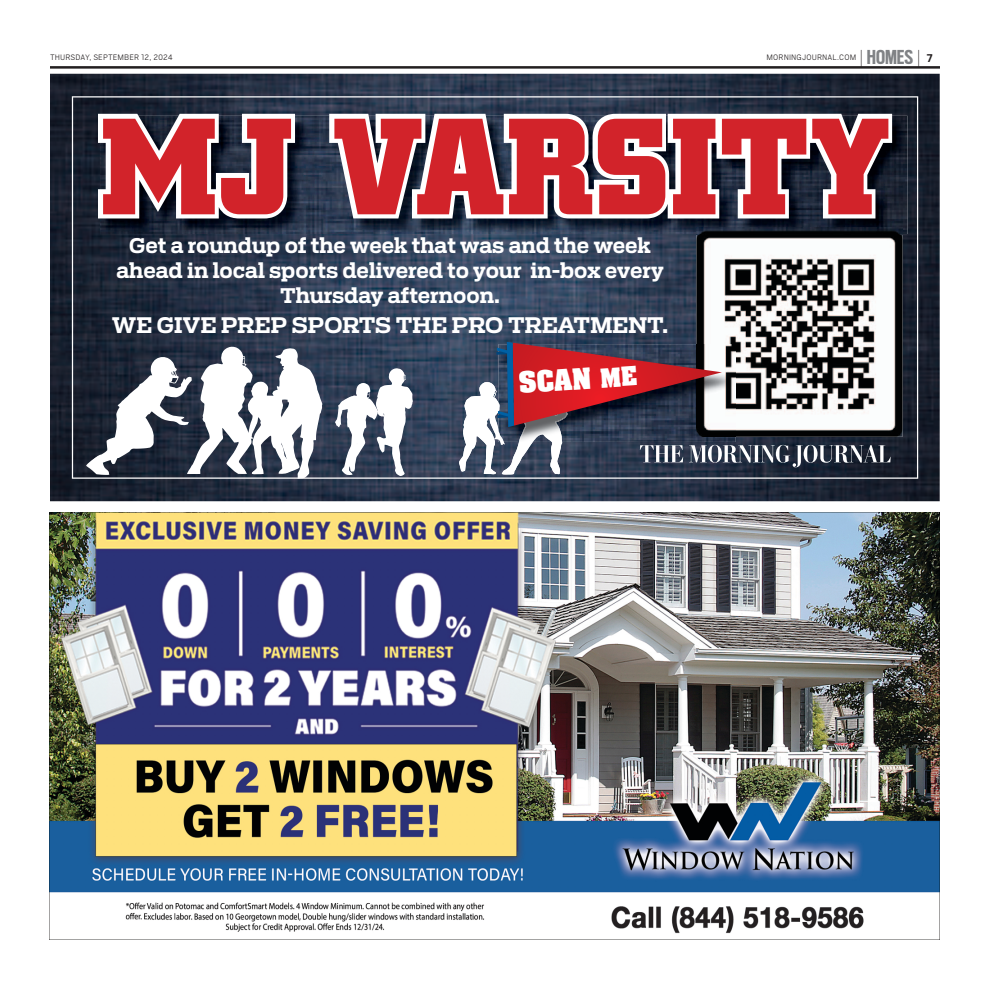
<style>
.page{position:relative;width:990px;height:990px;background:#fff}
.page>*{position:absolute;margin:0;border:0;box-sizing:border-box;transform-origin:0 0}
.t1{font:700 25px "Aachen";color:#fff}
.t2{font:700 22.5px "Scout Cond";letter-spacing:-.005em;color:#808285}
.t3{font:700 21.25px "Receiver";color:#fff}
.t4{font:700 20px/25px "Receiver";color:#fff;text-align:center}
.t5{font:8.75px "Cub Scout Light OV BWEQFY";letter-spacing:.01em;color:#231f20}
.s1{font-family:"Cub Scout Light OV BWEQFY";font-weight:400;font-size:21.5px;color:#231f20}
.s2{font-family:"Cub Scout Bold OV BWEQFZ";font-weight:400;font-size:12.5px;color:#231f20}
.s3{font-size:22.5px}
</style>
<div class="page">
<img style="left:50px;top:74px;width:890px;height:427px">
<svg style="left:72px;top:96px;width:846px;height:383px"></svg>
<img style="left:100px;top:116px;width:808px;height:118px">
<svg style="left:98px;top:114px;width:794px;height:104px"></svg>
<svg style="left:103px;top:119px;width:785px;height:95px;fill:#d2232a"></svg>
<img style="left:696px;top:228px;width:207px;height:209px">
<svg style="left:86px;top:347px;width:237px;height:132px"></svg>
<svg style="left:335px;top:368px;width:78px;height:108px"></svg>
<svg style="left:459px;top:342px;width:432px;height:133px"></svg>
<img style="left:50px;top:512px;width:890px;height:428px">
<hr style="left:50px;top:66px;width:890px;height:3px;background:#231f20">
<p class="t5" style="left:50px;top:55px;width:124px">THURSDAY, SEPTEMBER 12, 2024</p>
<p class="t5" style="left:767px;top:55px;width:91px">MORNINGJOURNAL.COM</p>
<p class="t2" style="left:860px;top:50px;width:75px"><span class="s1">|</span> HOMES <span class="s1">|</span> <span class="s2">7</span></p>
<p class="t4" style="left:116px;top:234px;width:549px">Get a roundup of the week that was and the week ahead in local sports delivered to your in-box every<br>Thursday afternoon.</p>
<p class="t3" style="left:112px;top:313px;width:558px">WE GIVE PREP SPORTS THE PRO TREATMENT.</p>
<p class="t1" style="left:518px;top:372px;width:120px;rotate:-4deg">SCAN <span class="s3">ME</span></p>
</div>
